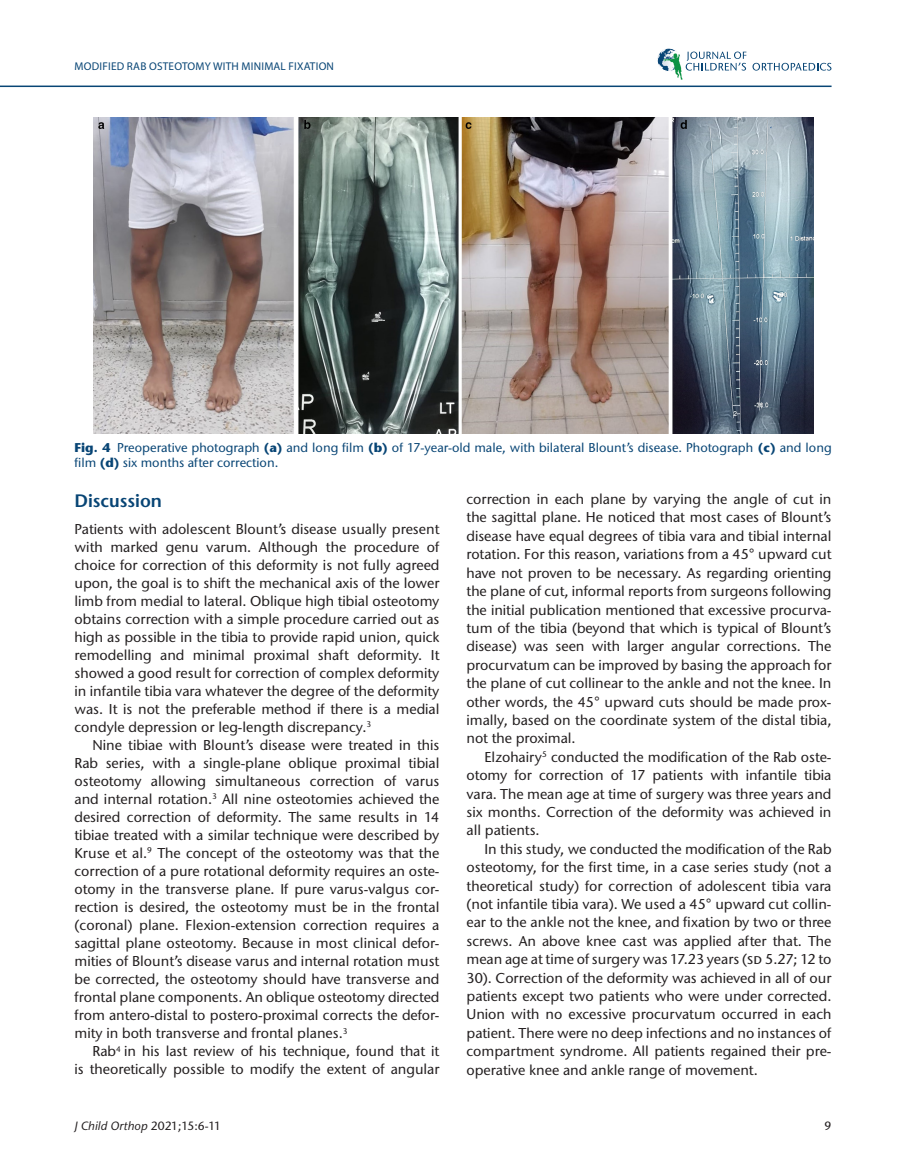
<style>
.page{position:relative;width:906px;height:1170px;background:#fff}
.page>*{position:absolute;margin:0;border:0;box-sizing:border-box;transform-origin:0 0}
.jrnlHead1{font:600 18px "Stone Sans Std";color:#084575}
.TXI{font:500 14.25px/18.5px "Stone Sans Pro ITC";color:#231f20;text-align:justify}
.TXT{font:500 14.25px/18px "Stone Sans Pro ITC";color:#231f20;text-align:justify}
.jrnlFigCaption{font:500 12.75px/15px "Stone Sans Pro ITC";color:#084575}
.t1{font:italic 500 12px "Stone Sans Pro ITC";color:#231f20}
.t2{font:500 12px "Stone Sans Pro ITC";color:#231f20}
.t3{font:11.25px "Myriad Pro";letter-spacing:.02em;color:#084575}
.s1{font-family:"Stone Sans Std";font-weight:700}
.s2{font-style:normal}
</style>
<div class="page">
<svg style="left:752px;top:63px;width:79px;height:8px"></svg>
<div style="left:657px;top:48px;width:23px;height:24px;border:1px solid #fff;border-radius:50%"></div>
<svg style="left:657px;top:49px;width:89px;height:31px"></svg>
<hr style="left:0;top:86px;width:831px;height:1px;background:#084575">
<img style="left:93px;top:117px;width:720px;height:316px">
<p class="t3" style="left:75px;top:60px;width:261px">MODIFIED RAB OSTEOTOMY WITH MINIMAL FIXATION</p>
<p class="jrnlFigCaption" style="left:75px;top:439px;width:758px"><span class="s1">Fig. 4</span> Preoperative photograph <span class="s1">(a)</span> and long film <span class="s1">(b)</span> of 17-year-old male, with bilateral Blount’s disease. Photograph <span class="s1">(c)</span> and long film <span class="s1">(d)</span> six months after correction.</p>
<p class="jrnlHead1" style="left:74px;top:490px;width:89px">Discussion</p>
<p class="TXT" style="left:74px;top:520px;width:366px">Patients with adolescent Blount’s disease usually present with marked genu varum. Although the procedure of choice for correction of this deformity is not fully agreed upon, the goal is to shift the mechanical axis of the lower limb from medial to lateral. Oblique high tibial osteotomy obtains correction with a simple procedure carried out as high as possible in the tibia to provide rapid union, quick remodelling and minimal proximal shaft deformity. It showed a good result for correction of complex deformity in infantile tibia vara whatever the degree of the deformity was. It is not the preferable method if there is a medial condyle depression or leg-length discrepancy.<sup>3</sup></p>
<p class="TXI" style="left:74px;top:736px;width:366px;line-height:18px;text-indent:18px">Nine tibiae with Blount’s disease were treated in this Rab series, with a single-plane oblique proximal tibial osteotomy allowing simultaneous correction of varus and internal rotation.<sup>3</sup> All nine osteotomies achieved the desired correction of deformity. The same results in 14 tibiae treated with a similar technique were described by Kruse et al.<sup>9</sup> The concept of the osteotomy was that the correction of a pure rotational deformity requires an oste&shy;otomy in the transverse plane. If pure varus-valgus cor&shy;rection is desired, the osteotomy must be in the frontal (coronal) plane. Flexion-extension correction requires a sagittal plane osteotomy. Because in most clinical defor&shy;mities of Blount’s disease varus and internal rotation must be corrected, the osteotomy should have transverse and frontal plane components. An oblique osteotomy directed from antero-distal to postero-proximal corrects the defor&shy;mity in both transverse and frontal planes.<sup>3</sup></p>
<p class="TXI" style="left:74px;top:1042px;width:366px;line-height:18px;text-align:right">Rab<sup>4</sup> in his last review of his technique, found that it<br>is theoretically possible to modify the extent of angular</p>
<p class="TXI" style="left:466px;top:490px;width:366px">correction in each plane by varying the angle of cut in the sagittal plane. He noticed that most cases of Blount’s disease have equal degrees of tibia vara and tibial internal rotation. For this reason, variations from a 45° upward cut have not proven to be necessary. As regarding orienting the plane of cut, informal reports from surgeons following the initial publication mentioned that excessive procurva&shy;tum of the tibia (beyond that which is typical of Blount’s disease) was seen with larger angular corrections. The procurvatum can be improved by basing the approach for the plane of cut collinear to the ankle and not the knee. In other words, the 45° upward cuts should be made prox&shy;imally, based on the coordinate system of the distal tibia, not the proximal.</p>
<p class="TXI" style="left:466px;top:747px;width:366px;text-indent:18px">Elzohairy<sup>5</sup> conducted the modification of the Rab oste&shy;otomy for correction of 17 patients with infantile tibia vara. The mean age at time of surgery was three years and six months. Correction of the deformity was achieved in all patients.</p>
<p class="TXI" style="left:466px;top:839px;width:366px;text-indent:18px">In this study, we conducted the modification of the Rab osteotomy, for the first time, in a case series study (not a theoretical study) for correction of adolescent tibia vara (not infantile tibia vara). We used a 45° upward cut collin&shy;ear to the ankle not the knee, and fixation by two or three screws. An above knee cast was applied after that. The mean age at time of surgery was 17.23 years (sd 5.27; 12 to 30). Correction of the deformity was achieved in all of our patients except two patients who were under corrected.<br>Union with no excessive procurvatum occurred in each patient. There were no deep infections and no instances of compartment syndrome. All patients regained their pre&shy;operative knee and ankle range of movement.</p>
<p class="t1" style="left:74px;top:1118px;width:148px">J Child Orthop <span class="s2">2021;15:6-11</span></p>
<p class="t2" style="left:824px;top:1118px;width:8px">9</p>
</div>
